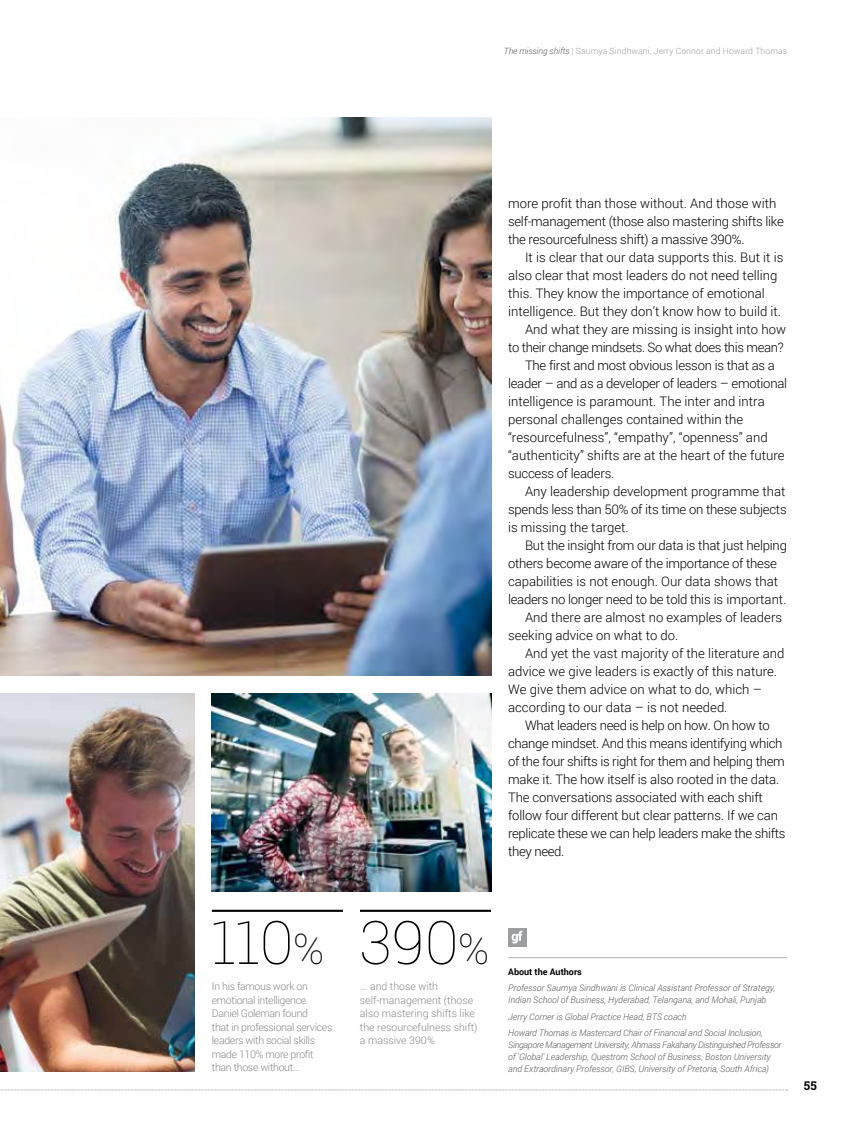
<style>
.page{position:relative;width:851px;height:1127px;background:#fff}
.page>*{position:absolute;margin:0;border:0;box-sizing:border-box;transform-origin:0 0}
.t1{font:100 60px "Roboto Slab";color:#000}
.t2{font:300 13.2px "Roboto";color:#000}
.t3{font:300 13.2px/18px "Roboto";letter-spacing:-.02em;color:#000}
.t4{font:300 13.2px "Roboto";letter-spacing:-.025em;color:#000}
.t5{font:300 13.2px "Roboto";letter-spacing:-.03em;color:#000}
.t6{font:700 12px "Roboto Slab";color:#000}
.t7{font:300 10.5px/13.5px "Roboto";letter-spacing:-.03em;color:#87888a}
.t8{font:300 10.5px/13.5px "Roboto";color:#87888a}
.t9{font:italic 300 9px/12px "Roboto";color:#58585a}
.t10{font:700 9px "Roboto";color:#000}
.t11{font:300 8.7px "Roboto";letter-spacing:.01em;color:#9c9e9f}
.s1{font-style:italic;color:#58585a}
.s2{font-size:42px}
</style>
<div class="page">
<svg style="left:0;top:1089px;width:787px;height:1px"></svg>
<hr style="left:508px;top:957px;width:279px;height:1px;background:#b1b3b4">
<div style="left:508px;top:928px;width:18px;height:18px;background:#9c9e9f"></div>
<svg style="left:511px;top:931px;width:11px;height:12px"></svg>
<img style="left:212px;top:694px;width:279px;height:197px">
<img style="left:0;top:694px;width:195px;height:378px">
<img style="left:0;top:118px;width:491px;height:558px">
<hr style="left:212px;top:910px;width:131px;height:2px;background:#000">
<hr style="left:360px;top:910px;width:131px;height:2px;background:#000">
<p class="t11" style="left:504px;top:45px;width:285px"><span class="s1">The missing shifts</span> | Saumya Sindhwani, Jerry Connor and Howard Thomas</p>
<h1 class="t1" style="left:212px;top:901px;width:113px">110<span class="s2">%</span></h1>
<p class="t7" style="left:212px;top:979px;width:122px">In his famous work on emotional intelligence<br>Daniel Goleman found<br>that in professional services leaders with social skills made 110% more profit than those without...</p>
<p class="t3" style="left:508px;top:194px;width:277px">more profit than those without. And those with self-management (those also mastering shifts like the resourcefulness shift) a massive 390%.</p>
<p class="t2" style="left:525px;top:248px;width:260px">It is clear that our data supports this. But it is</p>
<p class="t2" style="left:508px;top:266px;width:271px">also clear that most leaders do not need telling</p>
<p class="t2" style="left:508px;top:284px;width:258px">this. They know the importance of emotional</p>
<p class="t2" style="left:508px;top:302px;width:274px">intelligence. But they don’t know how to build it.</p>
<p class="t2" style="left:525px;top:320px;width:262px">And what they are missing is insight into how</p>
<p class="t5" style="left:508px;top:338px;width:277px">to their change mindsets. So what does this mean?</p>
<p class="t3" style="left:525px;top:356px;width:251px">The first and most obvious lesson is that as a</p>
<p class="t3" style="left:508px;top:374px;width:280px">leader – and as a developer of leaders – emotional</p>
<p class="t2" style="left:508px;top:392px;width:258px">intelligence is paramount. The inter and intra</p>
<p class="t2" style="left:508px;top:410px;width:237px">personal challenges contained within the</p>
<p class="t2" style="left:508px;top:428px;width:261px">“resourcefulness”, “empathy”, “openness” and</p>
<p class="t2" style="left:508px;top:446px;width:278px">“authenticity” shifts are at the heart of the future</p>
<p class="t3" style="left:508px;top:464px;width:108px">success of leaders.</p>
<p class="t2" style="left:525px;top:482px;width:262px">Any leadership development programme that</p>
<p class="t3" style="left:508px;top:500px;width:280px">spends less than 50% of its time on these subjects</p>
<p class="t2" style="left:508px;top:518px;width:122px">is missing the target.</p>
<p class="t3" style="left:525px;top:536px;width:263px">But the insight from our data is that just helping</p>
<p class="t3" style="left:508px;top:554px;width:270px">others become aware of the importance of these</p>
<p class="t2" style="left:508px;top:572px;width:272px">capabilities is not enough. Our data shows that</p>
<p class="t3" style="left:508px;top:590px;width:280px">leaders no longer need to be told this is important.</p>
<p class="t2" style="left:525px;top:608px;width:258px">And there are almost no examples of leaders</p>
<p class="t2" style="left:508px;top:626px;width:172px">seeking advice on what to do.</p>
<p class="t2" style="left:525px;top:644px;width:261px">And yet the vast majority of the literature and</p>
<p class="t2" style="left:508px;top:662px;width:270px">advice we give leaders is exactly of this nature.</p>
<p class="t2" style="left:508px;top:680px;width:255px">We give them advice on what to do, which –</p>
<p class="t2" style="left:508px;top:698px;width:221px">according to our data – is not needed.</p>
<p class="t4" style="left:525px;top:716px;width:246px">What leaders need is help on how. On how to</p>
<p class="t4" style="left:508px;top:734px;width:276px">change mindset. And this means identifying which</p>
<p class="t4" style="left:508px;top:752px;width:278px">of the four shifts is right for them and helping them</p>
<p class="t2" style="left:508px;top:770px;width:273px">make it. The how itself is also rooted in the data.</p>
<p class="t2" style="left:508px;top:788px;width:256px">The conversations associated with each shift</p>
<p class="t2" style="left:508px;top:806px;width:271px">follow four different but clear patterns. If we can</p>
<p class="t4" style="left:508px;top:824px;width:279px">replicate these we can help leaders make the shifts</p>
<p class="t4" style="left:508px;top:842px;width:58px">they need.</p>
<h1 class="t1" style="left:360px;top:901px;width:130px">390<span class="s2">%</span></h1>
<p class="t8" style="left:360px;top:979px;width:119px">... and those with self-management (those also mastering shifts like the resourcefulness shift) a massive 390%</p>
<p class="t10" style="left:508px;top:966px;width:75px">About the Authors</p>
<p class="t9" style="left:508px;top:982px;width:269px">Professor Saumya Sindhwani is Clinical Assistant Professor of Strategy,<br>Indian School of Business, Hyderabad, Telangana, and Mohali, Punjab</p>
<p class="t9" style="left:508px;top:1008px;width:256px;line-height:16.2px">Jerry Corner is Global Practice Head, BTS coach<br>Howard Thomas is Mastercard Chair of Financial and Social Inclusion,</p>
<p class="t9" style="left:508px;top:1038px;width:274px">Singapore Management University, Ahmass Fakahany Distinguished Professor of 'Global' Leadership, Questrom School of Business, Boston University and Extraordinary Professor, GIBS, University of Pretoria, South Africa)</p>
<p class="t6" style="left:803px;top:1077px;width:15px">55</p>
</div>
